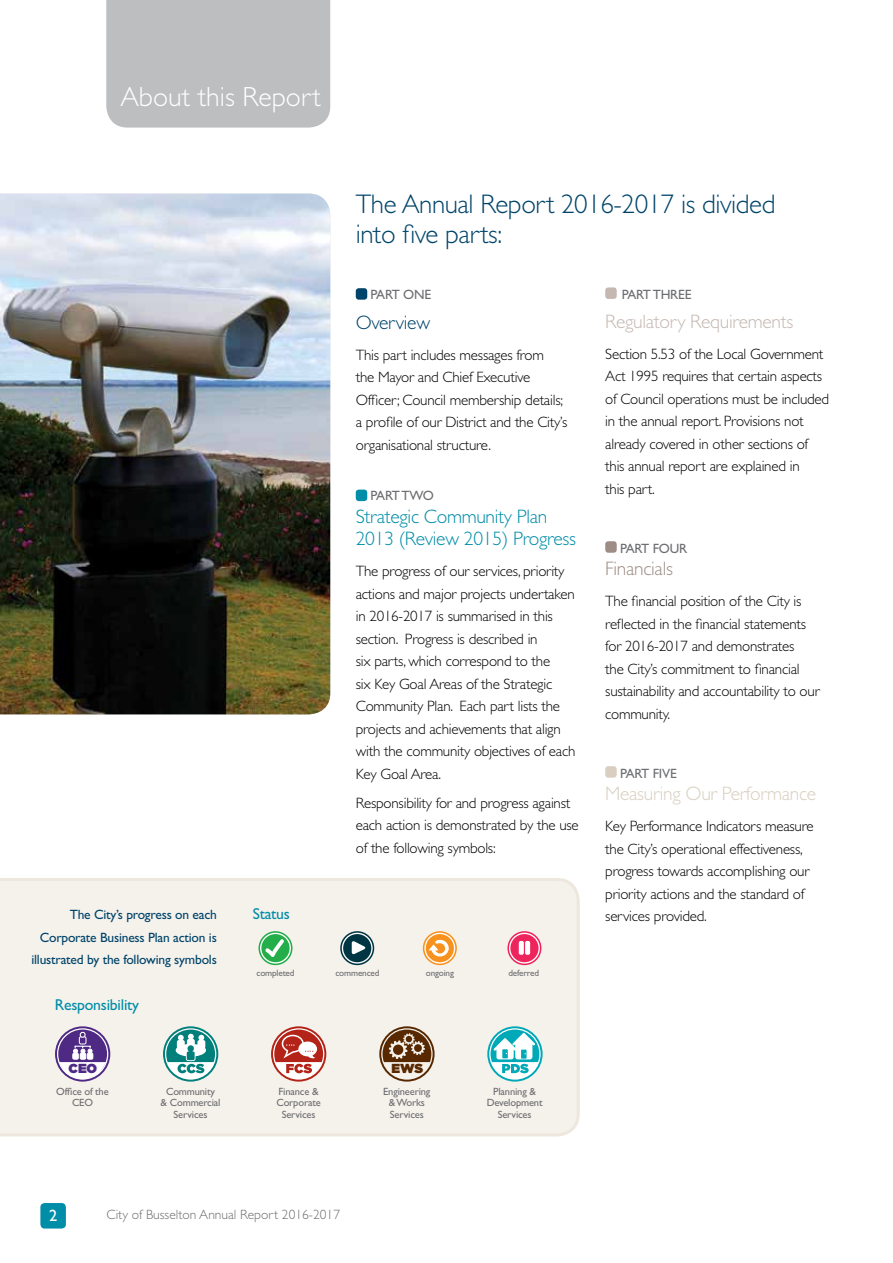
<style>
.page{position:relative;width:893px;height:1263px;background:#fff}
.page>*{position:absolute;margin:0;border:0;box-sizing:border-box;transform-origin:0 0}
.t1{font:300 27.75px "Gill Sans";color:#fff}
.t2{font:300 27px/30px "Gill Sans";letter-spacing:-.015em;color:#00446a}
.t3{font:300 19.5px/22.5px "Gill Sans";letter-spacing:-.015em;color:#008da8}
.t4{font:300 19.5px "Gill Sans";letter-spacing:-.015em;color:#d8cfc0}
.t5{font:300 19.5px "Gill Sans";letter-spacing:-.015em;color:#c5b8b1}
.t6{font:300 19.5px "Gill Sans";letter-spacing:-.015em;color:#9d8d85}
.t7{font:300 19.5px "Gill Sans";letter-spacing:-.015em;color:#00446a}
.t8{font:16.5px "Gill Sans";color:#fff}
.t9{font:15.75px "Gill Sans";letter-spacing:-.015em;color:#008da8}
.t10{font:300 15px/22.5px "Gill Sans";letter-spacing:-.015em;color:#000}
.t11{font:13.5px/22.5px "Gill Sans";letter-spacing:-.015em;color:#00446a;text-align:right}
.t12{font:13.5px "Gill Sans";letter-spacing:-.015em;color:#6d6e71}
.t13{font:300 13.5px "Gill Sans";color:#6d6e71}
.t14{font:900 13.05px "Gotham";color:#4f2a84}
.t15{font:900 13.05px "Gotham";color:#582900}
.t16{font:10.5px/11.2px "Gill Sans";letter-spacing:-.015em;color:#6d6e71;text-align:center}
.t17{font:9.15px "Gill Sans";letter-spacing:-.015em;color:#6d6e71}
</style>
<div class="page">
<hr style="left:892px;top:0;width:1px;height:1263px;background:#bcbec0">
<svg style="left:892px;top:105px;width:1px;height:1158px"></svg>
<div style="left:356px;top:288px;width:11px;height:12px;background:#00446a;border-radius:3px"></div>
<div style="left:356px;top:490px;width:11px;height:11px;background:#008da8;border-radius:3px"></div>
<div style="left:605px;top:287px;width:12px;height:12px;background:#c5b8b1;border-radius:3px"></div>
<div style="left:605px;top:541px;width:12px;height:12px;background:#9d8d85;border-radius:3px"></div>
<div style="left:605px;top:766px;width:12px;height:12px;background:#d8cfc0;border-radius:3px"></div>
<div style="left:0;top:878px;width:580px;height:259px;background:#f5f1eb"></div>
<svg style="left:258px;top:931px;width:34px;height:34px"></svg>
<svg style="left:340px;top:931px;width:34px;height:34px"></svg>
<svg style="left:423px;top:931px;width:34px;height:34px"></svg>
<svg style="left:507px;top:931px;width:34px;height:34px"></svg>
<svg style="left:56px;top:1027px;width:53px;height:53px"></svg>
<div style="left:55px;top:1026px;width:55px;height:55px;border:2px solid #4f2a84;border-radius:50%"></div>
<svg style="left:58px;top:1029px;width:49px;height:49px"></svg>
<div style="left:79px;top:1037px;width:7px;height:7px;background:#4f2a84;border-radius:2px"></div>
<div style="left:79px;top:1036px;width:7px;height:8px;border:1px solid #fff;border-radius:2px"></div>
<svg style="left:78px;top:1031px;width:8px;height:7px"></svg>
<svg style="left:59px;top:1046px;width:47px;height:33px"></svg>
<svg style="left:163px;top:1026px;width:55px;height:55px"></svg>
<svg style="left:271px;top:1026px;width:55px;height:55px"></svg>
<svg style="left:379px;top:1026px;width:56px;height:55px;background:#af9882"></svg>
<svg style="left:487px;top:1026px;width:56px;height:55px"></svg>
<div style="left:40px;top:1203px;width:26px;height:25px;background:#008da8;border-radius:4px"></div>
<div style="left:106px;top:0;width:224px;height:128px;background:#bcbec0"></div>
<img style="left:0;top:194px;width:330px;height:520px">
<p class="t1" style="left:120px;top:81px;width:202px">About this Report</p>
<p class="t2" style="left:356px;top:189px;width:421px">The Annual Report 2016-2017 is divided into five parts:</p>
<p class="t12" style="left:371px;top:287px;width:62px">PART ONE</p>
<p class="t7" style="left:356px;top:311px;width:76px">Overview</p>
<p class="t10" style="left:356px;top:344px;width:213px">This part includes messages from<br>the Mayor and Chief Executive Officer; Council membership details; a profile of our District and the City’s organisational structure.</p>
<p class="t12" style="left:371px;top:488px;width:65px">PART TWO</p>
<p class="t3" style="left:356px;top:505px;width:222px">Strategic Community Plan<br>2013 (Review 2015) Progress</p>
<p class="t10" style="left:356px;top:560px;width:221px">The progress of our services, priority actions and major projects undertaken in 2016-2017 is summarised in this section. Progress is described in<br>six parts, which correspond to the<br>six Key Goal Areas of the Strategic Community Plan. Each part lists the projects and achievements that align with the community objectives of each Key Goal Area.</p>
<p class="t10" style="left:356px;top:792px;width:224px">Responsibility for and progress against each action is demonstrated by the use of the following symbols:</p>
<p class="t11" style="left:31px;top:903px;width:187px">The City’s progress on each<br>Corporate Business Plan action is illustrated by the following symbols</p>
<p class="t9" style="left:253px;top:905px;width:39px">Status</p>
<p class="t17" style="left:256px;top:967px;width:40px">completed</p>
<p class="t17" style="left:335px;top:967px;width:46px">commenced</p>
<p class="t17" style="left:426px;top:967px;width:30px">ongoing</p>
<p class="t17" style="left:508px;top:967px;width:32px">deferred</p>
<p class="t9" style="left:55px;top:996px;width:86px">Responsibility</p>
<p class="t14" style="left:69px;top:1061px;width:30px">CEO</p>
<p class="t16" style="left:56px;top:1086px;width:54px">Office of the<br>CEO</p>
<p class="t16" style="left:161px;top:1086px;width:61px">Community<br>&amp; Commercial<br>Services</p>
<p class="t16" style="left:276px;top:1086px;width:46px">Finance &amp;<br>Corporate<br>Services</p>
<p class="t15" style="left:391px;top:1061px;width:33px">EWS</p>
<p class="t16" style="left:383px;top:1086px;width:49px">Engineering &amp; Works<br>Services</p>
<p class="t16" style="left:487px;top:1086px;width:57px">Planning &amp;<br>Development<br>Services</p>
<p class="t12" style="left:622px;top:287px;width:71px">PART THREE</p>
<p class="t5" style="left:605px;top:310px;width:190px">Regulatory Requirements</p>
<p class="t10" style="left:605px;top:343px;width:225px">Section 5.53 of the Local Government Act 1995 requires that certain aspects of Council operations must be included in the annual report. Provisions not already covered in other sections of this annual report are explained in<br>this part.</p>
<p class="t12" style="left:620px;top:540px;width:69px">PART FOUR</p>
<p class="t6" style="left:605px;top:558px;width:69px">Financials</p>
<p class="t10" style="left:605px;top:590px;width:216px">The financial position of the City is reflected in the financial statements for 2016-2017 and demonstrates<br>the City’s commitment to financial sustainability and accountability to our community.</p>
<p class="t12" style="left:620px;top:765px;width:58px">PART FIVE</p>
<p class="t4" style="left:605px;top:783px;width:213px">Measuring Our Performance</p>
<p class="t10" style="left:605px;top:815px;width:210px">Key Performance Indicators measure the City’s operational effectiveness, progress towards accomplishing our priority actions and the standard of services provided.</p>
<p class="t8" style="left:49px;top:1206px;width:10px">2</p>
<p class="t13" style="left:107px;top:1207px;width:235px">City of Busselton Annual Report 2016-2017</p>
</div>
